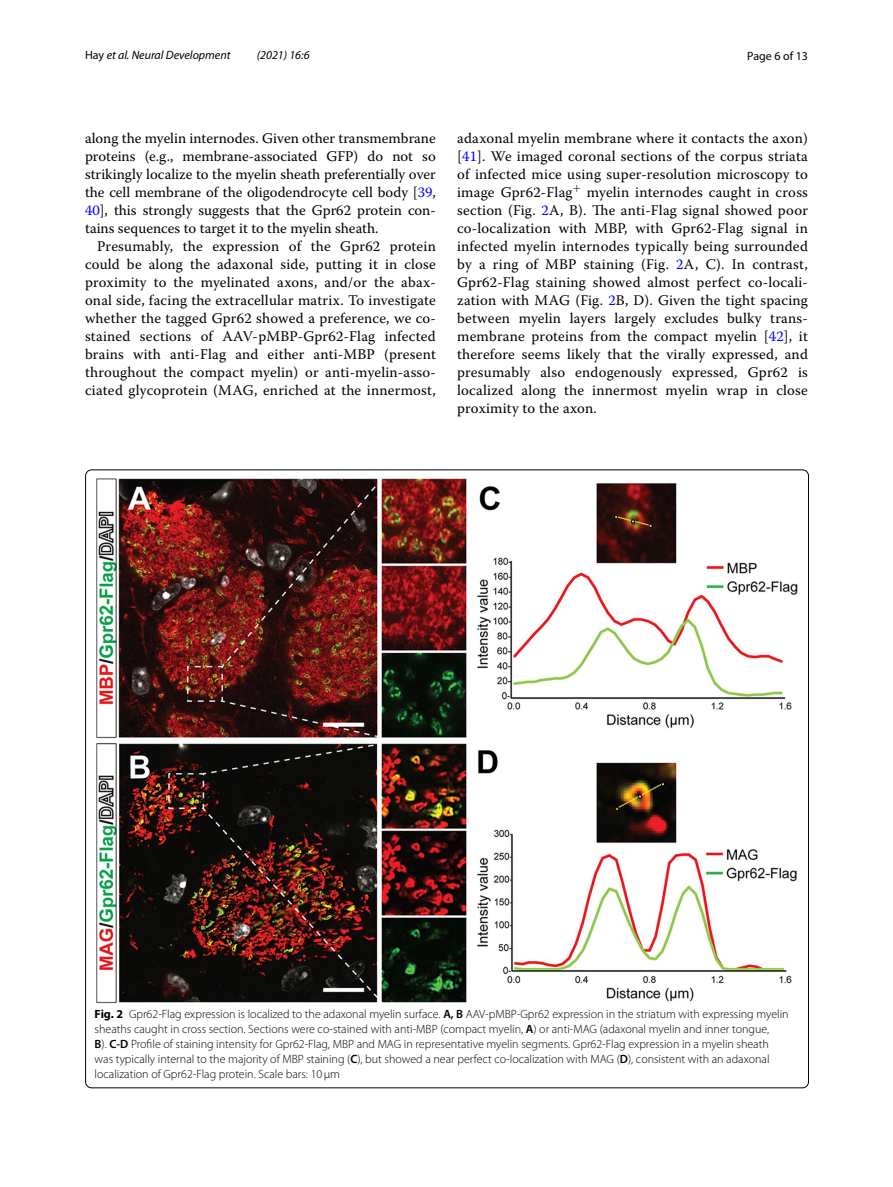
<style>
.page{position:relative;width:893px;height:1187px;background:#fff}
.page>*{position:absolute;margin:0;border:0;box-sizing:border-box;transform-origin:0 0}
.t1{font:14.7px/18px "Warnock Pro";letter-spacing:.015em;color:#000;text-align:justify}
.t2{font:300 12px/15px "Myriad Pro";color:#000}
.t3{font:italic 12px "Myriad Pro";color:#000}
.t4{font:12px "Myriad Pro";color:#000}
.s1{font-style:normal}
.s2{color:#00f}
.s3{font-weight:700}
.s4{font-weight:600}
</style>
<div class="page">
<img style="left:97px;top:479px;width:700px;height:524px">
<p class="t3" style="left:85px;top:48px;width:147px"><span class="s1">Hay</span> et al. Neural Development</p>
<p class="t3" style="left:257px;top:48px;width:54px">(2021) 16:6</p>
<p class="t4" style="left:747px;top:48px;width:62px">Page 6 of 13</p>
<p class="t1" style="left:85px;top:128px;width:352px">along the myelin internodes. Given other transmembrane proteins (e.g., membrane-associated GFP) do not so strikingly localize to the myelin sheath preferentially over the cell membrane of the oligodendrocyte cell body [<span class="s2">39</span>, <span class="s2">40</span>], this strongly suggests that the Gpr62 protein con&shy;tains sequences to target it to the myelin sheath.</p>
<p class="t1" style="left:85px;top:236px;width:352px;text-indent:12px">Presumably, the expression of the Gpr62 protein could be along the adaxonal side, putting it in close proximity to the myelinated axons, and/or the abax&shy;onal side, facing the extracellular matrix. To investigate whether the tagged Gpr62 showed a preference, we co&shy;stained sections of AAV-pMBP-Gpr62-Flag infected brains with anti-Flag and either anti-MBP (present throughout the compact myelin) or anti-myelin-asso&shy;ciated glycoprotein (MAG, enriched at the innermost,</p>
<p class="t1" style="left:457px;top:128px;width:352px">adaxonal myelin membrane where it contacts the axon) [<span class="s2">41</span>]. We imaged coronal sections of the corpus striata of infected mice using super-resolution microscopy to image Gpr62-Flag<sup>+</sup> myelin internodes caught in cross section (Fig. <span class="s2">2</span>A, B). The anti-Flag signal showed poor co-localization with MBP, with Gpr62-Flag signal in infected myelin internodes typically being surrounded by a ring of MBP staining (Fig. <span class="s2">2</span>A, C). In contrast, Gpr62-Flag staining showed almost perfect co-locali&shy;zation with MAG (Fig. <span class="s2">2</span>B, D). Given the tight spacing between myelin layers largely excludes bulky trans&shy;membrane proteins from the compact myelin [<span class="s2">42</span>], it therefore seems likely that the virally expressed, and presumably also endogenously expressed, Gpr62 is localized along the innermost myelin wrap in close proximity to the axon.</p>
<p class="t2" style="left:95px;top:1006px;width:695px"><span class="s3">Fig. 2</span> Gpr62-Flag expression is localized to the adaxonal myelin surface. <span class="s4">A, B</span> AAV-pMBP-Gpr62 expression in the striatum with expressing myelin sheaths caught in cross section. Sections were co-stained with anti-MBP (compact myelin, <span class="s4">A</span>) or anti-MAG (adaxonal myelin and inner tongue,<br><span class="s4">B</span>). <span class="s4">C-D</span> Profile of staining intensity for Gpr62-Flag, MBP and MAG in representative myelin segments. Gpr62-Flag expression in a myelin sheath was typically internal to the majority of MBP staining (<span class="s4">C</span>), but showed a near perfect co-localization with MAG (<span class="s4">D</span>), consistent with an adaxonal localization of Gpr62-Flag protein. Scale bars: 10μm</p>
</div>
